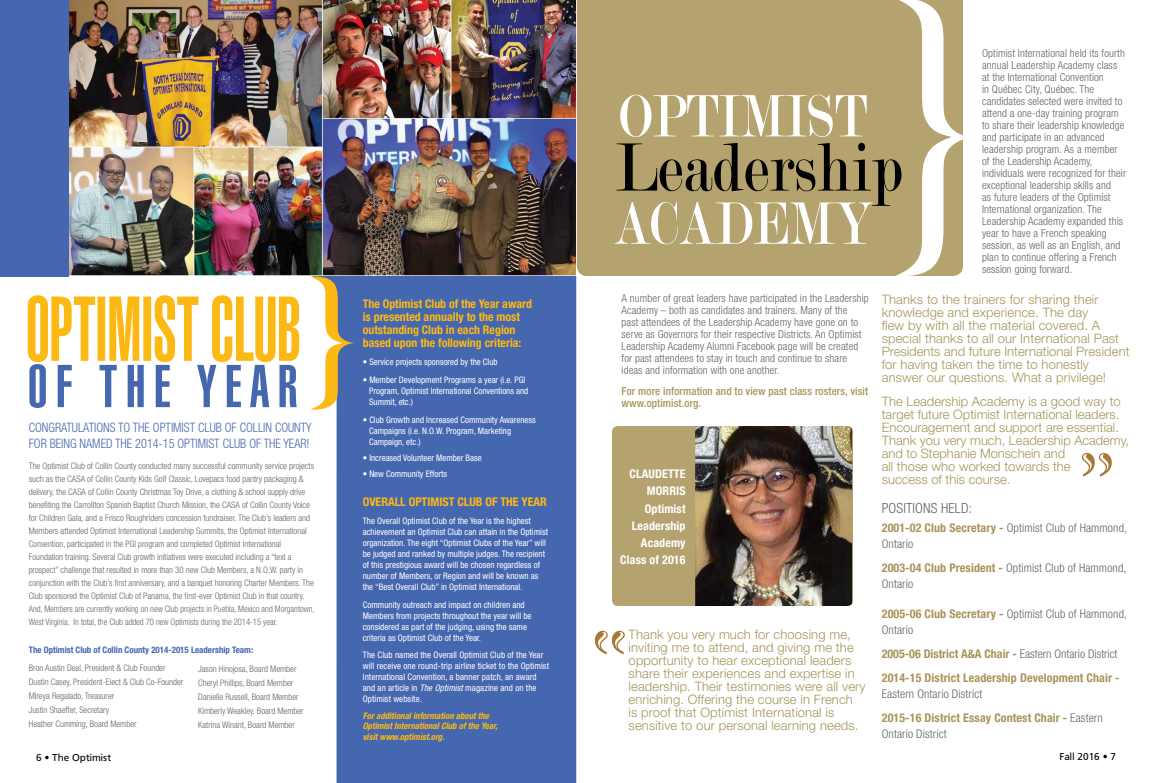
<style>
.page{position:relative;width:1152px;height:783px;background:#fff}
.page>*{position:absolute;margin:0;border:0;box-sizing:border-box;transform-origin:0 0}
.t1{font:300 condensed 322.7px "Helvetica";color:#fff}
.t2{font:75px "Imprint MT Shadow";color:#a97836;scale:1.14 1}
.t3{font:73px "Modern";letter-spacing:.01em;color:#000;scale:.85 1}
.t4{font:63.9px "Modern";letter-spacing:.01em;color:#fff;scale:.81 1}
.t5{font:900 extra-condensed 59.4px "Helvetica";letter-spacing:.14em;color:#4567b0}
.t6{font:300 condensed 14px "Helvetica Neue LT Std";color:#636466}
.t7{font:300 13px/13px "Helvetica Neue LT Std";letter-spacing:.01em;color:#a89459}
.t8{font:300 condensed 13px "Helvetica Neue LT Std";color:#4567b0;scale:.94 1}
.t9{font:300 condensed 13px "Helvetica Neue LT Std";letter-spacing:.1em;color:#4567b0;scale:.94 1}
.t10{font:300 condensed 12px/16px "Helvetica Neue LT Std";letter-spacing:.01em;color:#636466}
.t11{font:700 condensed 12px/24px "Helvetica Neue LT Std";letter-spacing:.01em;color:#a89459}
.t12{font:700 condensed 12px/13px "Helvetica Neue LT Std";color:#fdb913}
.t13{font:700 condensed 12px/17.3px "Helvetica Neue LT Std";letter-spacing:.01em;color:#fff}
.t14{font:700 condensed 12px "Helvetica Neue LT Std";letter-spacing:.075em;color:#fdb913}
.t15{font:300 condensed 11px/12px "Helvetica Neue LT Std";letter-spacing:.01em;color:#636466}
.t16{font:500 condensed 11px/12px "Helvetica Neue LT Std";letter-spacing:.01em;color:#a89459}
.t17{font:10px "Frutiger";color:#000}
.t18{font:300 condensed 9px/13px "Helvetica Neue LT Std";color:#636466}
.t19{font:condensed 9px/11px "Helvetica Neue LT Std";color:#fff}
.t20{font:italic 700 condensed 9px/10px "Helvetica Neue LT Std";color:#fdb913}
.t21{font:700 condensed 9px "Helvetica Neue LT Std";color:#4567b0}
.s1{font-style:italic}
.s2{font-weight:700;color:#a89459}
.s3{font-weight:300;color:#636466}
</style>
<div class="page">
<img style="left:68px;top:0;width:508px;height:276px">
<div style="left:336px;top:276px;width:240px;height:507px;background:#4567b0"></div>
<div style="left:0;top:0;width:68px;height:276px;background:#4567b0"></div>
<svg style="left:28px;top:295px;width:271px;height:67px"></svg>
<div style="left:577px;top:0;width:386px;height:276px;background:#b4a26f"></div>
<div style="left:612px;top:426px;width:241px;height:180px;background:#b4a26f;border-radius:6px"></div>
<img style="left:695px;top:426px;width:157px;height:180px">
<svg style="left:312px;top:276px;width:41px;height:134px"></svg>
<h3 class="t5" style="left:28px;top:352px;width:271px">OF THE YEAR</h3>
<h3 class="t8" style="left:29px;top:420px;width:15px">Congra</h3>
<h3 class="t8" style="left:67px;top:420px;width:36px">tulations</h3>
<h3 class="t9" style="left:118px;top:420px;width:143px">to the Optimist Club of Collin</h3>
<h3 class="t8" style="left:275px;top:420px;width:40px">County</h3>
<h3 class="t8" style="left:29px;top:436px;width:29px">for being</h3>
<h3 class="t8" style="left:80px;top:436px;width:8px">named</h3>
<h3 class="t8" style="left:115px;top:436px;width:208px">the 2014-15 Optimist Club of the Year!</h3>
<p class="t18" style="left:29px;top:460px;width:287px">The Optimist Club of Collin County conducted many successful community service projects such as the CASA of Collin County Kids Golf Classic, Lovepacs food pantry packaging &amp; delivery, the CASA of Collin County Christmas Toy Drive, a clothing &amp; school supply drive benefiting the Carrollton Spanish Baptist Church Mission, the CASA of Collin County Voice for Children Gala, and a Frisco Roughriders concession fundraiser. The Club’s leaders and Members attended Optimist International Leadership Summits, the Optimist International Convention, participated in the PGI program and completed Optimist International Foundation training. Several Club growth initiatives were executed including a “text a prospect” challenge that resulted in more than 30 new Club Members, a N.O.W. party in conjunction with the Club’s first anniversary, and a banquet honoring Charter Members. The Club sponsored the Optimist Club of Panama, the first-ever Optimist Club in that country.<br>And, Members are currently working on new Club projects in Puebla, Mexico and Morgantown, West Virginia. In total, the Club added 70 new Optimists during the 2014-15 year.</p>
<p class="t21" style="left:29px;top:645px;width:226px">The Optimist Club of Collin County 2014-2015 Leadership Team:</p>
<p class="t18" style="left:29px;top:661px;width:156px;line-height:14px">Bron Austin Deal, President &amp; Club Founder Dustin Casey, President-Elect &amp; Club Co-Founder Mireya Regalado, Treasurer<br>Justin Shaeffer, Secretary<br>Heather Cumming, Board Member</p>
<p class="t18" style="left:198px;top:661px;width:107px;line-height:14px">Jason Hinojosa, Board Member<br>Cheryl Phillips, Board Member<br>Danielle Russell, Board Member<br>Kimberly Weakley, Board Member<br>Katrina Winant, Board Member</p>
<h3 class="t12" style="left:363px;top:297px;width:171px">The Optimist Club of the Year award is presented annually to the most outstanding Club in each Region based upon the following criteria:</h3>
<p class="t19" style="left:363px;top:356px;width:136px">• Service projects sponsored by the Club</p>
<p class="t19" style="left:369px;top:374px;width:161px;text-indent:-6px">• Member Development Programs a year (i.e. PGI<br>Program, Optimist International Conventions and<br>Summit, etc.)</p>
<p class="t19" style="left:369px;top:414px;width:168px;text-indent:-6px">• Club Growth and Increased Community Awareness<br>Campaigns (i.e. N.O.W. Program, Marketing<br>Campaign, etc.)</p>
<p class="t19" style="left:363px;top:452px;width:121px">• Increased Volunteer Member Base</p>
<p class="t19" style="left:363px;top:468px;width:86px">• New Community Efforts</p>
<h3 class="t14" style="left:363px;top:494px;width:183px">Overall Optimist Club of the Year</h3>
<p class="t19" style="left:363px;top:515px;width:187px">The Overall Optimist Club of the Year is the highest achievement an Optimist Club can attain in the Optimist organization. The eight “Optimist Clubs of the Year” will be judged and ranked by multiple judges. The recipient of this prestigious award will be chosen regardless of number of Members, or Region and will be known as the “Best Overall Club” in Optimist International.</p>
<p class="t19" style="left:363px;top:599px;width:170px">Community outreach and impact on children and Members from projects throughout the year will be considered as part of the judging, using the same criteria as Optimist Club of the Year.</p>
<p class="t19" style="left:363px;top:649px;width:188px">The Club named the Overall Optimist Club of the Year will receive one round-trip airline ticket to the Optimist International Convention, a banner patch, an award and an article in <span class="s1">The Optimist</span> magazine and on the Optimist website.</p>
<p class="t20" style="left:363px;top:710px;width:136px">For additional information about the<br>Optimist International Club of the Year,</p>
<p class="t20" style="left:363px;top:731px;width:83px">visit www.optimist.org.</p>
<h1 class="t1" style="left:873px;top:-59px;width:114px">}</h1>
<h3 class="t4" style="left:619px;top:84px;width:307px">OPTIMIST</h3>
<h3 class="t3" style="left:615px;top:131px;width:339px">LEADERSHIP</h3>
<h3 class="t4" style="left:614px;top:192px;width:320px">ACADEMY</h3>
<p class="t15" style="left:982px;top:47px;width:145px">Optimist International held its fourth annual Leadership Academy class at the International Convention<br>in Québec City, Québec. The candidates selected were invited to attend a one-day training program to share their leadership knowledge and participate in an advanced leadership program. As a member of the Leadership Academy, individuals were recognized for their exceptional leadership skills and<br>as future leaders of the Optimist International organization. The Leadership Academy expanded this year to have a French speaking session, as well as an English, and plan to continue offering a French</p>
<p class="t15" style="left:982px;top:263px;width:92px">session going forward.</p>
<p class="t15" style="left:622px;top:292px;width:249px">A number of great leaders have participated in the Leadership Academy – both as candidates and trainers. Many of the<br>past attendees of the Leadership Academy have gone on to serve as Governors for their respective Districts. An Optimist Leadership Academy Alumni Facebook page will be created for past attendees to stay in touch and continue to share ideas and information with one another.</p>
<p class="t16" style="left:622px;top:385px;width:248px">For more information and to view past class rosters, visit www.optimist.org.</p>
<h3 class="t13" style="left:647px;top:466px;width:40px;line-height:17px;text-indent:-17px">Claudette<br>Morr</h3>
<h3 class="t13" style="left:620px;top:482px;width:67px;text-align:right">is<br>Optimist<br>Leadership<br>Academy<br>Class of 2016</h3>
<p class="t7" style="left:629px;top:628px;width:238px">Thank you very much for choosing me, inviting me to attend, and giving me the opportunity to hear exceptional leaders share their experiences and expertise in leadership. Their testimonies were all very enriching. Offering the course in French<br>is proof that Optimist International is sensitive to our personal learning needs.</p>
<p class="t7" style="left:882px;top:292px;width:249px">Thanks to the trainers for sharing their knowledge and experience. The day<br>flew by with all the material covered. A special thanks to all our International Past Presidents and future International President for having taken the time to honestly answer our questions. What a privilege!</p>
<p class="t7" style="left:882px;top:394px;width:249px">The Leadership Academy is a good way to target future Optimist International leaders.<br>Encouragement and support are essential.<br>Thank you very much, Leadership Academy, and to Stephanie Monschein and<br>all those who worked towards the<br>success of this course.</p>
<h3 class="t6" style="left:882px;top:500px;width:38px">Positions</h3>
<h3 class="t6" style="left:941px;top:500px;width:8px">held</h3>
<h3 class="t6" style="left:969px;top:500px;width:5px">:</h3>
<h3 class="t10" style="left:882px;top:519px;width:247px"><span class="s2">2001-02 Club Secretary -</span> Optimist Club of Hammond,<br>Ontario</h3>
<h3 class="t10" style="left:882px;top:559px;width:246px"><span class="s2">2003-04 Club President -</span> Optimist Club of Hammond,<br>Ontario</h3>
<h3 class="t10" style="left:882px;top:605px;width:247px"><span class="s2">2005-06 Club Secretary -</span> Optimist Club of Hammond,<br>Ontario</h3>
<h3 class="t11" style="left:882px;top:641px;width:239px">2005-06 District A&amp;A Chair - <span class="s3">Eastern Ontario District<br></span>2014-15 District Leadership Development Chair -</h3>
<h3 class="t11" style="left:882px;top:681px;width:222px"><span class="s3">Eastern Ontario District<br></span>2015-16 District Essay Contest Chair - <span class="s3">Eastern</span></h3>
<h3 class="t10" style="left:882px;top:725px;width:66px">Ontario District</h3>
<h2 class="t2" style="left:1078px;top:436px;width:34px">"</h2>
<p class="t17" style="left:36px;top:751px;width:77px">6 • The Optimist</p>
<p class="t17" style="left:1060px;top:751px;width:58px">Fall 2016 • 7</p>
</div>
